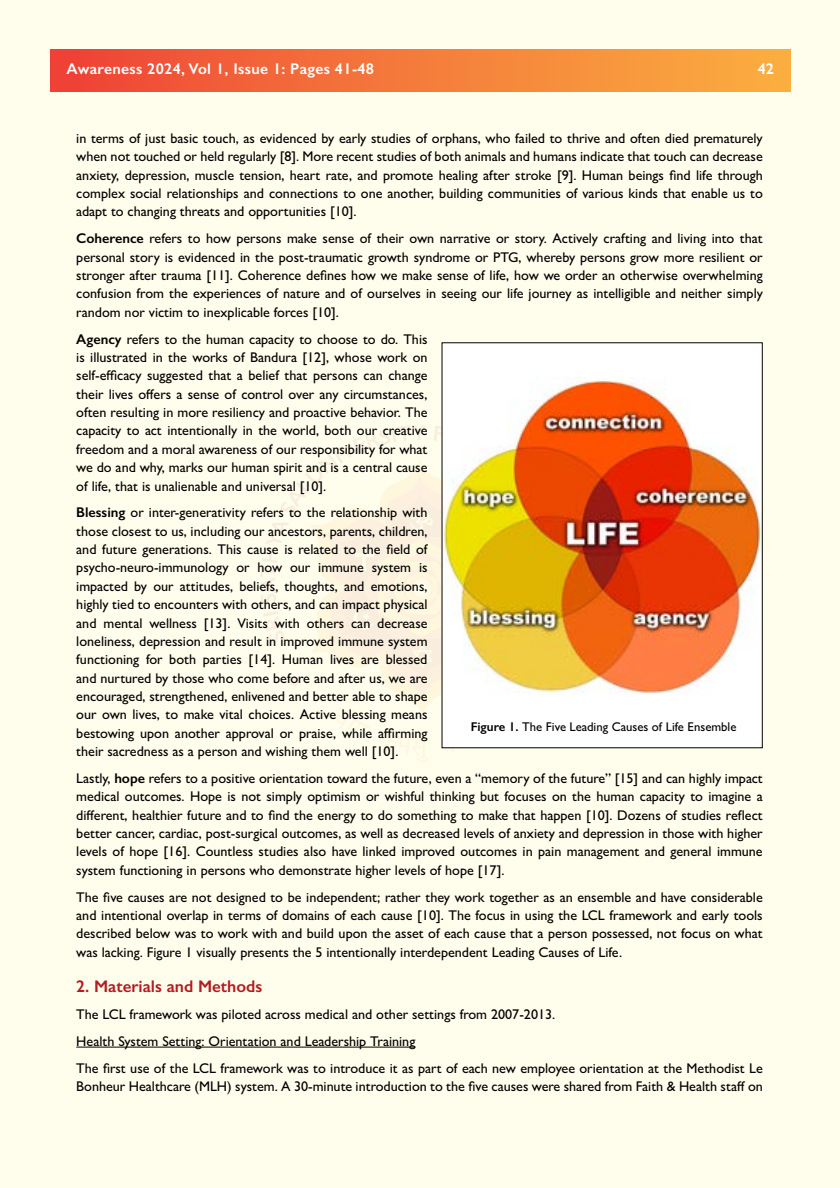
<style>
.page{position:relative;width:840px;height:1188px;background:#fffdec}
.page>*{position:absolute;margin:0;border:0;box-sizing:border-box;transform-origin:0 0}
.t1{font:600 16.95px "Gill Sans";color:#b11c20}
.t2{font:600 15.6px "Gill Sans";letter-spacing:.02em;color:#fff}
.t3{font:500 14.1px/18.3px "Gill Sans";color:#000;text-align:justify}
.t4{font:500 12.75px "Gill Sans";color:#000}
.s1{font-weight:600}
</style>
<div class="page">
<svg style="left:261px;top:425px;width:320px;height:337px"></svg>
<div style="left:51px;top:50px;width:739px;height:41px;background:linear-gradient(to right,#ee4336,#fbb140)"></div>
<hr style="left:76px;top:1047px;width:339px;height:1px;background:#000">
<div style="left:442px;top:343px;width:320px;height:405px;background:#fff"></div>
<img style="left:444px;top:377px;width:317px;height:317px">
<p class="t2" style="left:66px;top:59px;width:309px">Awareness 2024, Vol 1, Issue 1: Pages 41-48</p>
<p class="t2" style="left:758px;top:59px;width:18px">42</p>
<p class="t3" style="left:76px;top:129px;width:688px">in terms of just basic touch, as evidenced by early studies of orphans, who failed to thrive and often died prematurely when not touched or held regularly [8]. More recent studies of both animals and humans indicate that touch can decrease anxiety, depression, muscle tension, heart rate, and promote healing after stroke [9]. Human beings find life through complex social relationships and connections to one another, building communities of various kinds that enable us to adapt to changing threats and opportunities [10].</p>
<p class="t3" style="left:76px;top:229px;width:688px"><span class="s1">Coherence</span> refers to how persons make sense of their own narrative or story. Actively crafting and living into that personal story is evidenced in the post-traumatic growth syndrome or PTG, whereby persons grow more resilient or stronger after trauma [11]. Coherence defines how we make sense of life, how we order an otherwise overwhelming confusion from the experiences of nature and of ourselves in seeing our life journey as intelligible and neither simply random nor victim to inexplicable forces [10].</p>
<p class="t3" style="left:76px;top:330px;width:353px"><span class="s1">Agency</span> refers to the human capacity to choose to do. This is illustrated in the works of Bandura [12], whose work on self-efficacy suggested that a belief that persons can change their lives offers a sense of control over any circumstances, often resulting in more resiliency and proactive behavior. The capacity to act intentionally in the world, both our creative freedom and a moral awareness of our responsibility for what we do and why, marks our human spirit and is a central cause of life, that is unalienable and universal [10].</p>
<p class="t3" style="left:76px;top:503px;width:353px"><span class="s1">Blessing</span> or inter-generativity refers to the relationship with those closest to us, including our ancestors, parents, children, and future generations. This cause is related to the field of psycho-neuro-immunology or how our immune system is impacted by our attitudes, beliefs, thoughts, and emotions, highly tied to encounters with others, and can impact physical and mental wellness [13]. Visits with others can decrease loneliness, depression and result in improved immune system functioning for both parties [14]. Human lives are blessed and nurtured by those who come before and after us, we are encouraged, strengthened, enlivened and better able to shape our own lives, to make vital choices. Active blessing means bestowing upon another approval or praise, while affirming their sacredness as a person and wishing them well [10].</p>
<p class="t3" style="left:76px;top:769px;width:688px">Lastly, <span class="s1">hope</span> refers to a positive orientation toward the future, even a “memory of the future” [15] and can highly impact medical outcomes. Hope is not simply optimism or wishful thinking but focuses on the human capacity to imagine a different, healthier future and to find the energy to do something to make that happen [10]. Dozens of studies reflect better cancer, cardiac, post-surgical outcomes, as well as decreased levels of anxiety and depression in those with higher levels of hope [16]. Countless studies also have linked improved outcomes in pain management and general immune system functioning in persons who demonstrate higher levels of hope [17].</p>
<p class="t3" style="left:76px;top:888px;width:688px">The five causes are not designed to be independent; rather they work together as an ensemble and have considerable and intentional overlap in terms of domains of each cause [10]. The focus in using the LCL framework and early tools described below was to work with and build upon the asset of each cause that a person possessed, not focus on what was lacking. Figure 1 visually presents the 5 intentionally interdependent Leading Causes of Life.</p>
<p class="t1" style="left:76px;top:976px;width:187px">2. Materials and Methods</p>
<p class="t3" style="left:76px;top:1001px;width:688px;line-height:26.8px;text-align:left">The LCL framework was piloted across medical and other settings from 2007-2013.<br>Health System Setting: Orientation and Leadership Training<br>The first use of the LCL framework was to introduce it as part of each new employee orientation at the Methodist Le</p>
<p class="t3" style="left:76px;top:1077px;width:688px">Bonheur Healthcare (MLH) system. A 30-minute introduction to the five causes were shared from Faith &amp; Health staff on</p>
<p class="t4" style="left:471px;top:719px;width:267px"><span class="s1">Figure 1.</span> The Five Leading Causes of Life Ensemble</p>
</div>
